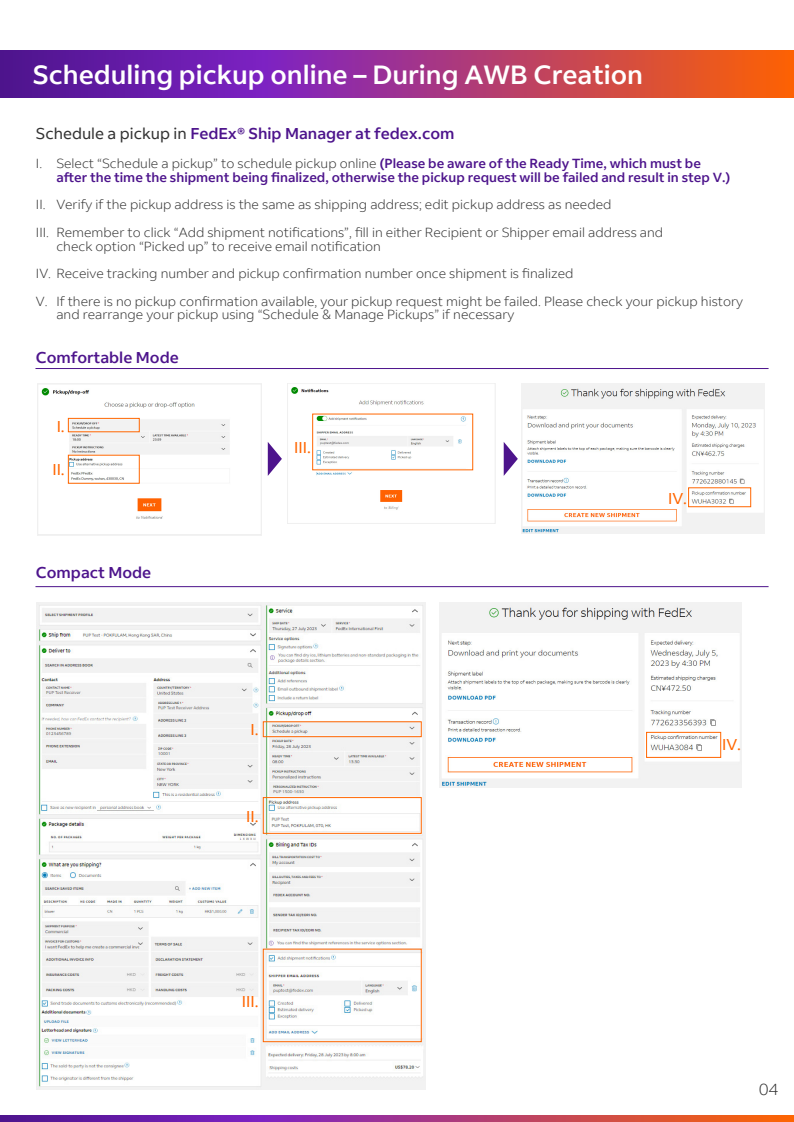
<style>
.page{position:relative;width:794px;height:1122px;background:#fff}
.page>*{position:absolute;margin:0;border:0;box-sizing:border-box;transform-origin:0 0}
.t1{font:500 26.25px "Fed Ex Sans";color:#fff}
.t2{font:300 16.25px "Fed Ex Sans";color:#333}
.t3{font:500 15.62px "Fed Ex Sans";color:#4d148c}
.t4{font:15.62px "Fed Ex Sans";color:#f60}
.t5{font:300 13.12px/27.5px "Fed Ex Sans";color:#333}
.t6{font:500 13.12px/13.8px "Fed Ex Sans";color:#4d148c}
.s1{font-weight:400;color:#333}
.s2{font-weight:300;color:#333}
</style>
<div class="page">
<svg style="left:0;top:50px;width:793px;height:48px;background:#9f3479"></svg>
<svg style="left:0;top:1115px;width:793px;height:7px;background:#a03679"></svg>
<img style="left:288px;top:383px;width:206px;height:127px">
<img style="left:439px;top:602px;width:302px;height:185px">
<img style="left:521px;top:383px;width:243px;height:151px">
<img style="left:37px;top:383px;width:225px;height:152px">
<div style="left:646px;top:732px;width:74px;height:26px;border:1px solid #f60"></div>
<hr style="left:35px;top:368px;width:733px;height:1px;background:#4d148c">
<hr style="left:35px;top:586px;width:733px;height:1px;background:#4d148c">
<svg style="left:268px;top:442px;width:14px;height:34px"></svg>
<svg style="left:503px;top:442px;width:14px;height:34px"></svg>
<div style="left:68px;top:418px;width:71px;height:14px;border:1px solid #f60"></div>
<div style="left:68px;top:455px;width:71px;height:29px;border:1px solid #f60"></div>
<div style="left:688px;top:487px;width:62px;height:20px;border:1px solid #f60"></div>
<img style="left:37px;top:602px;width:388px;height:488px">
<div style="left:263px;top:721px;width:158px;height:16px;border:1px solid #f60"></div>
<div style="left:263px;top:797px;width:158px;height:37px;border:1px solid #f60"></div>
<div style="left:263px;top:949px;width:158px;height:93px;border:1px solid #f60"></div>
<h1 class="t1" style="left:33px;top:60px;width:611px">Scheduling pickup online – During AWB Creation</h1>
<p class="t3" style="left:36px;top:124px;width:420px"><span class="s1">Schedule a pickup in</span> FedEx® Ship Manager at fedex.com</p>
<p class="t6" style="left:56px;top:157px;width:675px"><span class="s2">Select “Schedule a pickup” to schedule pickup online</span> (Please be aware of the Ready Time, which must be after the time the shipment being finalized, otherwise the pickup request will be failed and result in step V.)</p>
<p class="t5" style="left:56px;top:191px;width:608px">Verify if the pickup address is the same as shipping address; edit pickup address as needed<br>Remember to click “Add shipment notifications”, fill in either Recipient or Shipper email address and</p>
<p class="t5" style="left:56px;top:232px;width:326px">check option “Picked up” to receive email notification</p>
<p class="t5" style="left:36px;top:260px;width:539px">IV. Receive tracking number and pickup confirmation number once shipment is finalized</p>
<p class="t5" style="left:56px;top:287px;width:687px">If there is no pickup confirmation available, your pickup request might be failed. Please check your pickup history</p>
<p class="t5" style="left:56px;top:301px;width:459px">and rearrange your pickup using “Schedule &amp; Manage Pickups” if necessary</p>
<p class="t5" style="left:36px;top:150px;width:8px">I.</p>
<p class="t5" style="left:36px;top:191px;width:14px">II.<br>III.</p>
<p class="t5" style="left:36px;top:287px;width:13px">V.</p>
<p class="t3" style="left:36px;top:349px;width:144px">Comfortable Mode</p>
<p class="t4" style="left:57px;top:417px;width:10px">I.</p>
<p class="t4" style="left:52px;top:460px;width:14px">II.</p>
<p class="t3" style="left:36px;top:563px;width:117px">Compact Mode</p>
<p class="t4" style="left:294px;top:438px;width:18px">III.</p>
<p class="t4" style="left:250px;top:720px;width:10px">I.</p>
<p class="t4" style="left:246px;top:807px;width:14px">II.</p>
<p class="t4" style="left:667px;top:489px;width:20px">IV.</p>
<p class="t4" style="left:721px;top:735px;width:20px">IV.</p>
<p class="t4" style="left:242px;top:992px;width:18px">III.</p>
<p class="t2" style="left:758px;top:1080px;width:21px">04</p>
</div>
